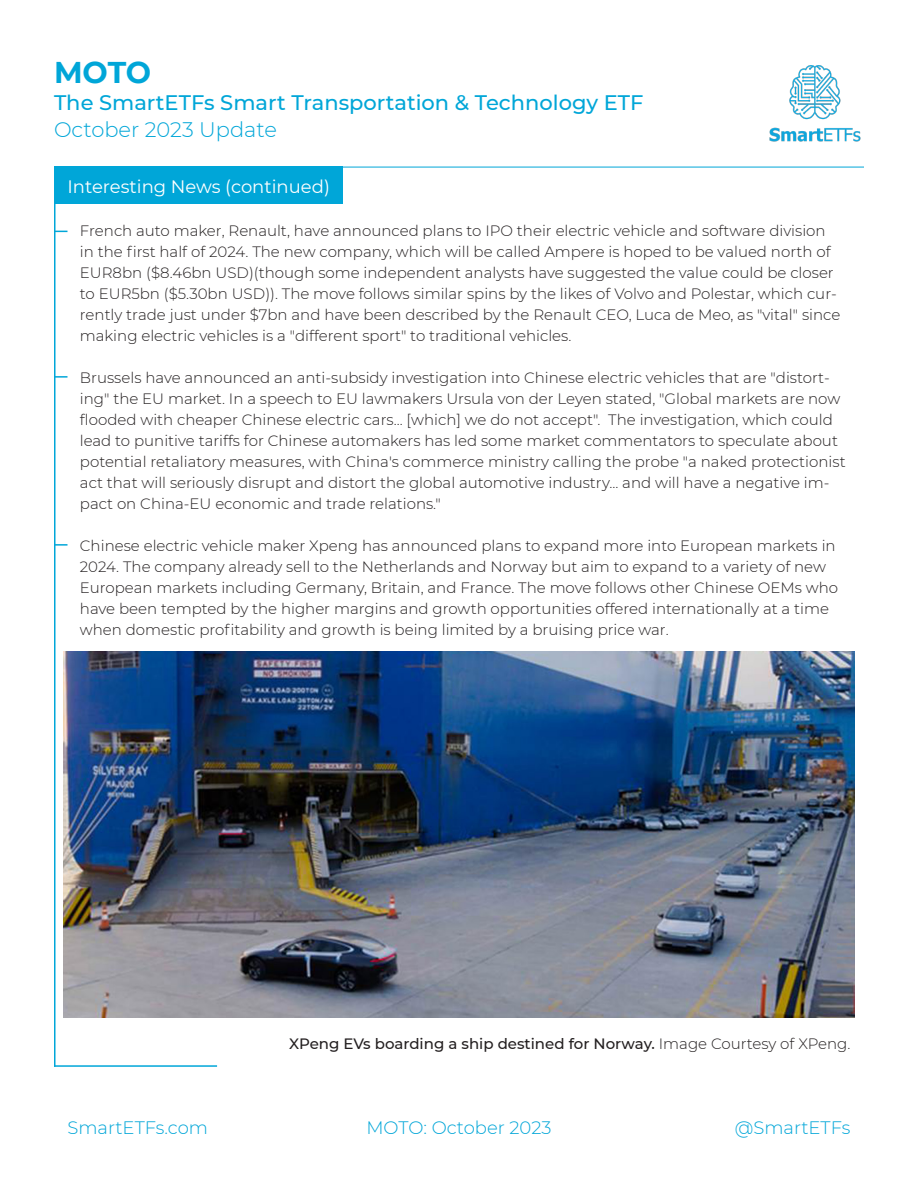
<style>
.page{position:relative;width:918px;height:1188px;background:#fff}
.page>*{position:absolute;margin:0;border:0;box-sizing:border-box;transform-origin:0 0}
.t1{font:700 30px "Montserrat";color:#00a6d8}
.t2{font:500 21px "Montserrat";color:#00a6d8}
.t3{font:300 21px "Montserrat";color:#00a6d8}
.t4{font:300 18px "Montserrat";color:#00a6d8}
.t5{font:18px "Montserrat";color:#fff}
.t6{font:300 15px/21px "Montserrat";color:#231f20}
.t7{font:500 15px "Montserrat";color:#231f20}
.s1{font-weight:300}
</style>
<div class="page">
<hr style="left:54px;top:167px;width:810px;height:1px;background:#00a6d8">
<img style="left:769px;top:65px;width:92px;height:77px">
<hr style="left:54px;top:167px;width:2px;height:900px;background:#00a6d8">
<div style="left:54px;top:167px;width:289px;height:37px;background:#00a6d8"></div>
<svg style="left:56px;top:231px;width:12px;height:1px"></svg>
<svg style="left:55px;top:376px;width:13px;height:2px"></svg>
<hr style="left:54px;top:1065px;width:163px;height:2px;background:#00a6d8">
<svg style="left:55px;top:544px;width:13px;height:2px"></svg>
<img style="left:64px;top:652px;width:790px;height:365px">
<h1 class="t1" style="left:54px;top:51px;width:99px">MOTO</h1>
<h2 class="t2" style="left:54px;top:88px;width:591px">The SmartETFs Smart Transportation &amp; Technology ETF</h2>
<h2 class="t3" style="left:54px;top:115px;width:224px">October 2023 Update</h2>
<p class="t5" style="left:68px;top:174px;width:264px">Interesting News (continued)</p>
<p class="t6" style="left:80px;top:219px;width:762px">French auto maker, Renault, have announced plans to IPO their electric vehicle and software division in the first half of 2024. The new company, which will be called Ampere is hoped to be valued north of EUR8bn ($8.46bn USD)(though some independent analysts have suggested the value could be closer to EUR5bn ($5.30bn USD)). The move follows similar spins by the likes of Volvo and Polestar, which cur&shy;rently trade just under $7bn and have been described by the Renault CEO, Luca de Meo, as "vital" since making electric vehicles is a "different sport" to traditional vehicles.</p>
<p class="t6" style="left:80px;top:366px;width:767px">Brussels have announced an anti-subsidy investigation into Chinese electric vehicles that are "distort&shy;ing" the EU market. In a speech to EU lawmakers Ursula von der Leyen stated, "Global markets are now flooded with cheaper Chinese electric cars... [which] we do not accept". The investigation, which could lead to punitive tariffs for Chinese automakers has led some market commentators to speculate about potential retaliatory measures, with China's commerce ministry calling the probe "a naked protectionist act that will seriously disrupt and distort the global automotive industry... and will have a negative im&shy;pact on China-EU economic and trade relations."</p>
<p class="t6" style="left:80px;top:534px;width:760px">Chinese electric vehicle maker Xpeng has announced plans to expand more into European markets in 2024. The company already sell to the Netherlands and Norway but aim to expand to a variety of new European markets including Germany, Britain, and France. The move follows other Chinese OEMs who have been tempted by the higher margins and growth opportunities offered internationally at a time when domestic profitability and growth is being limited by a bruising price war.</p>
<p class="t7" style="left:289px;top:1033px;width:563px">XPeng EVs boarding a ship destined for Norway. <span class="s1">Image Courtesy of XPeng.</span></p>
<p class="t4" style="left:68px;top:1115px;width:142px">SmartETFs.com</p>
<p class="t4" style="left:366px;top:1115px;width:187px">MOTO: October 2023</p>
<p class="t4" style="left:735px;top:1115px;width:117px">@SmartETFs</p>
</div>
